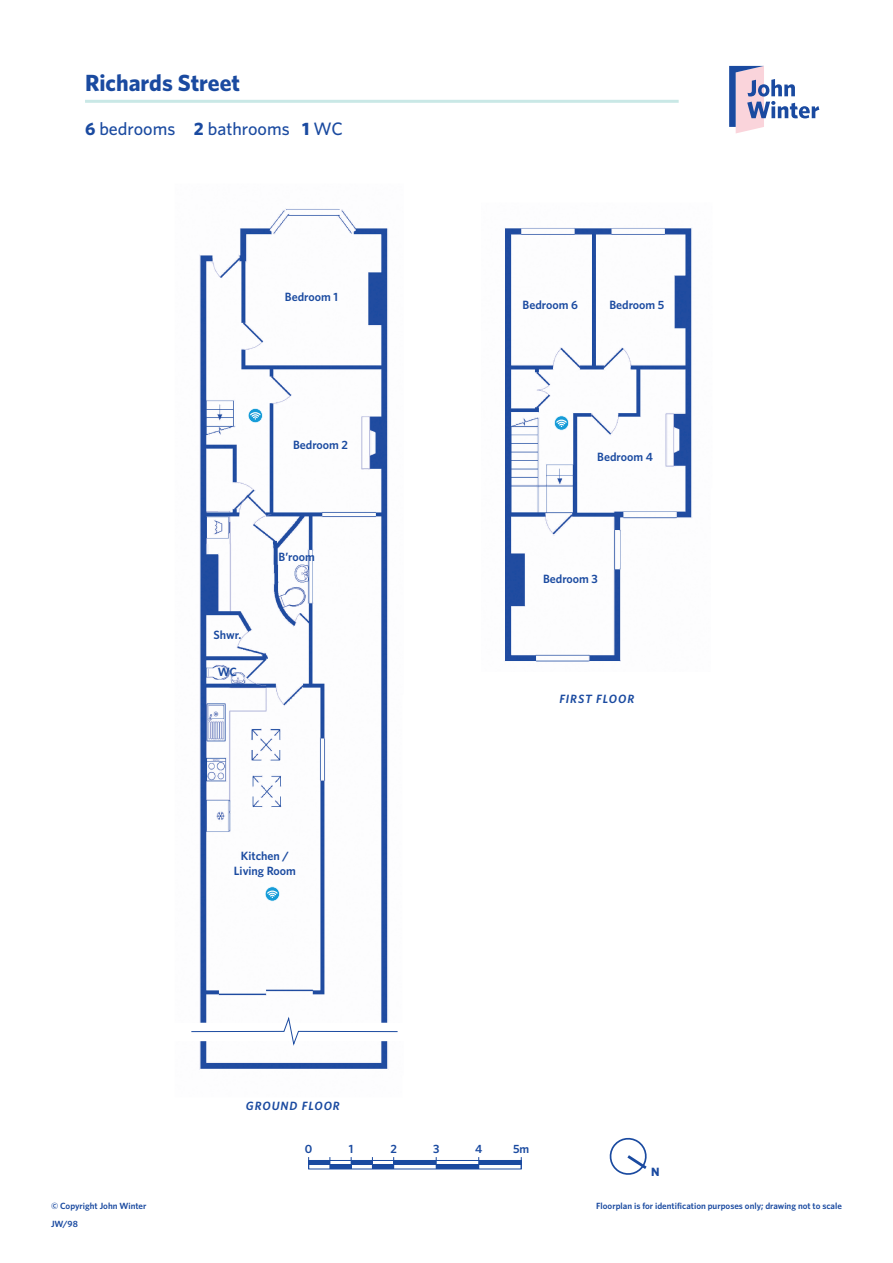
<style>
.page{position:relative;width:893px;height:1263px;background:#fff}
.page>*{position:absolute;margin:0;border:0;box-sizing:border-box;transform-origin:0 0}
.Property_Title{font:700 23.4px "Whitney";color:#1a4aa0}
.Property_bed___bath{font:500 18px "Whitney";color:#1a4aa0}
.Room_labels{font:600 12px/14.4px "Whitney";color:#1a4aa0;text-align:center}
.Ground___First_Floor{font:italic 600 12px "Whitney";letter-spacing:.08em;color:#1a4aa0}
.North_Arrow_N{font:700 12px "Whitney";color:#1a4aa0}
.t1{font:600 9px "Whitney";color:#1a4aa0}
.s1{font-weight:700}
</style>
<div class="page">
<img style="left:199px;top:208px;width:189px;height:808px">
<img style="left:505px;top:227px;width:188px;height:435px">
<img style="left:199px;top:1047px;width:190px;height:23px">
<svg style="left:248px;top:408px;width:15px;height:15px"></svg>
<svg style="left:265px;top:886px;width:15px;height:15px"></svg>
<svg style="left:554px;top:415px;width:15px;height:15px"></svg>
<svg style="left:729px;top:66px;width:90px;height:67px"></svg>
<hr style="left:85px;top:100px;width:594px;height:3px;background:#c9e8e6">
<svg style="left:191px;top:1016px;width:207px;height:31px"></svg>
<div style="left:309px;top:1160px;width:21px;height:5px;background:#1a4aa0"></div>
<div style="left:351px;top:1160px;width:21px;height:5px;background:#1a4aa0"></div>
<div style="left:394px;top:1160px;width:42px;height:5px;background:#1a4aa0"></div>
<hr style="left:436px;top:1165px;width:43px;height:4px;background:#1a4aa0">
<div style="left:479px;top:1160px;width:42px;height:5px;background:#1a4aa0"></div>
<hr style="left:330px;top:1165px;width:21px;height:4px;background:#1a4aa0">
<hr style="left:372px;top:1165px;width:22px;height:4px;background:#1a4aa0">
<div style="left:309px;top:1160px;width:212px;height:9px;border:1px solid #1a4aa0"></div>
<svg style="left:308px;top:1157px;width:1px;height:12px"></svg>
<svg style="left:521px;top:1157px;width:1px;height:12px"></svg>
<svg style="left:609px;top:1137px;width:38px;height:38px"></svg>
<p class="Property_Title" style="left:85px;top:68px;width:157px">Richards Street</p>
<p class="Property_bed___bath" style="left:85px;top:118px;width:92px"><span class="s1">6</span> bedrooms</p>
<p class="Property_bed___bath" style="left:194px;top:118px;width:97px"><span class="s1">2</span> bathrooms</p>
<p class="Property_bed___bath" style="left:302px;top:118px;width:42px"><span class="s1">1</span> WC</p>
<p class="Room_labels" style="left:285px;top:289px;width:55px">Bedroom 1</p>
<p class="Room_labels" style="left:293px;top:437px;width:57px">Bedroom 2</p>
<p class="Room_labels" style="left:214px;top:627px;width:29px">Shwr.</p>
<p class="Room_labels" style="left:218px;top:664px;width:21px">WC</p>
<p class="Room_labels" style="left:279px;top:549px;width:38px">B’room</p>
<p class="Room_labels" style="left:234px;top:848px;width:64px">Kitchen /<br>Living Room</p>
<p class="Ground___First_Floor" style="left:246px;top:1098px;width:95px">GROUND FLOOR</p>
<p class="Room_labels" style="left:523px;top:297px;width:57px">Bedroom 6</p>
<p class="Room_labels" style="left:609px;top:297px;width:57px">Bedroom 5</p>
<p class="Room_labels" style="left:597px;top:449px;width:57px">Bedroom 4</p>
<p class="Room_labels" style="left:543px;top:571px;width:56px">Bedroom 3</p>
<p class="Ground___First_Floor" style="left:559px;top:692px;width:76px">FIRST FLOOR</p>
<p class="Room_labels" style="left:305px;top:1141px;width:9px">0</p>
<p class="Room_labels" style="left:349px;top:1141px;width:6px">1</p>
<p class="Room_labels" style="left:390px;top:1141px;width:8px">2</p>
<p class="Room_labels" style="left:433px;top:1141px;width:8px">3</p>
<p class="Room_labels" style="left:475px;top:1141px;width:9px">4</p>
<p class="Room_labels" style="left:513px;top:1141px;width:18px">5m</p>
<p class="North_Arrow_N" style="left:651px;top:1165px;width:10px">N</p>
<p class="t1" style="left:51px;top:1201px;width:97px">© Copyright John Winter</p>
<p class="t1" style="left:596px;top:1201px;width:247px">Floorplan is for identification purposes only; drawing not to scale</p>
<p class="t1" style="left:51px;top:1219px;width:28px">JW/98</p>
</div>
